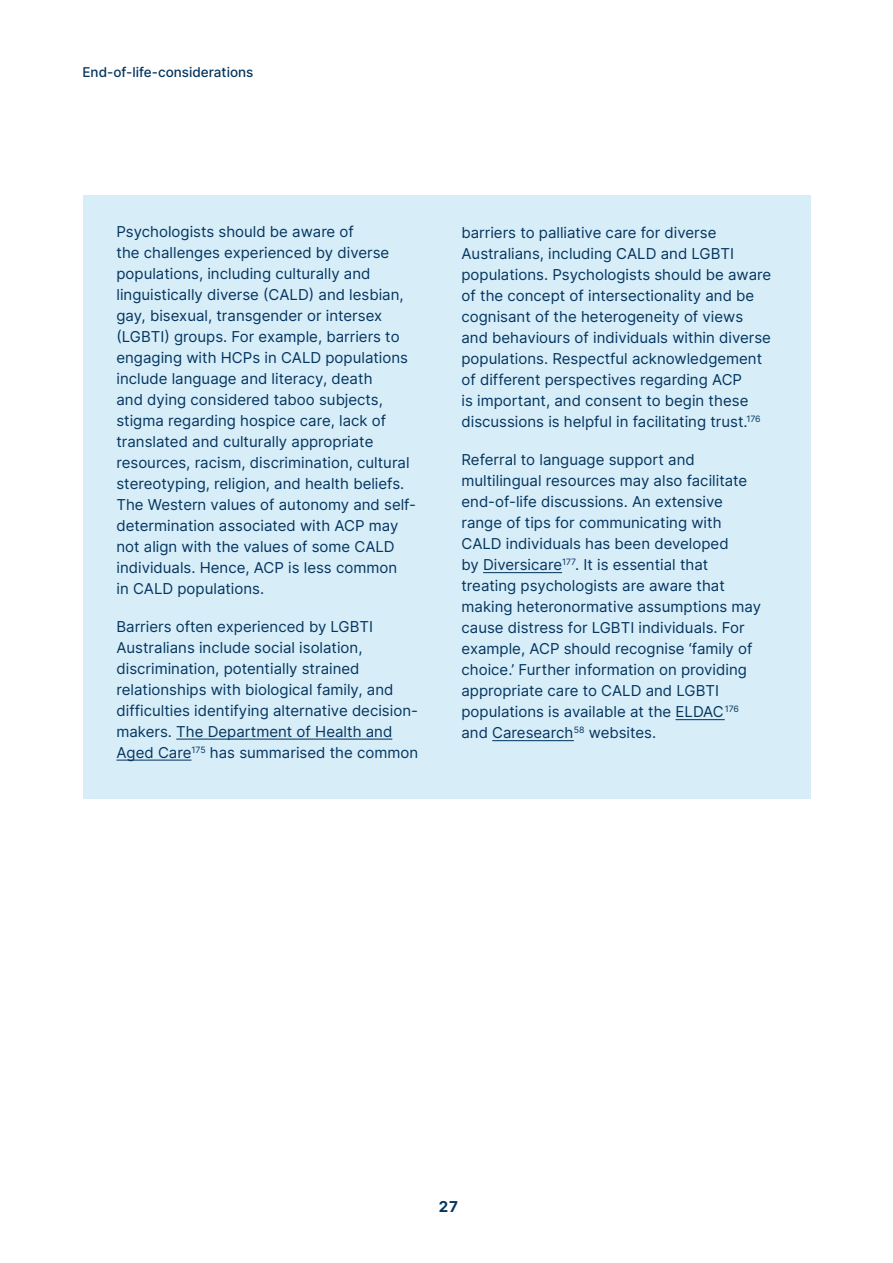
<style>
.page{position:relative;width:893px;height:1263px;background:#fff}
.page>*{position:absolute;margin:0;border:0;box-sizing:border-box;transform-origin:0 0}
.t1{font:15px/21px "Inter";color:#04355f}
.t2{font:700 15px "Inter";color:#04355f}
.t3{font:500 13.5px "Inter";color:#04355f}
</style>
<div class="page">
<div style="left:82px;top:195px;width:728px;height:603px;background:#d7edf8"></div>
<hr style="left:176px;top:738px;width:216px;height:2px;background:#04355f">
<hr style="left:116px;top:759px;width:75px;height:2px;background:#04355f">
<hr style="left:483px;top:572px;width:79px;height:1px;background:#04355f">
<hr style="left:676px;top:719px;width:49px;height:1px;background:#04355f">
<hr style="left:492px;top:740px;width:82px;height:1px;background:#04355f">
<p class="t3" style="left:82px;top:62px;width:172px">End-of-life-considerations</p>
<p class="t1" style="left:116px;top:220px;width:301px">Psychologists should be aware of<br>the challenges experienced by diverse populations, including culturally and linguistically diverse (CALD) and lesbian, gay, bisexual, transgender or intersex (LGBTI) groups. For example, barriers to engaging with HCPs in CALD populations include language and literacy, death<br>and dying considered taboo subjects, stigma regarding hospice care, lack of translated and culturally appropriate resources, racism, discrimination, cultural stereotyping, religion, and health beliefs.<br>The Western values of autonomy and self&shy;determination associated with ACP may not align with the values of some CALD individuals. Hence, ACP is less common<br>in CALD populations.</p>
<p class="t1" style="left:116px;top:615px;width:303px">Barriers often experienced by LGBTI Australians include social isolation, discrimination, potentially strained relationships with biological family, and difficulties identifying alternative decision&shy;makers. The Department of Health and Aged Care<sup>175</sup> has summarised the common</p>
<p class="t1" style="left:461px;top:222px;width:311px">barriers to palliative care for diverse Australians, including CALD and LGBTI populations. Psychologists should be aware of the concept of intersectionality and be cognisant of the heterogeneity of views and behaviours of individuals within diverse populations. Respectful acknowledgement of different perspectives regarding ACP<br>is important, and consent to begin these discussions is helpful in facilitating trust.<sup>176</sup></p>
<p class="t1" style="left:461px;top:449px;width:301px">Referral to language support and multilingual resources may also facilitate end-of-life discussions. An extensive range of tips for communicating with CALD individuals has been developed<br>by Diversicare<sup>177</sup>. It is essential that treating psychologists are aware that making heteronormative assumptions may cause distress for LGBTI individuals. For example, ACP should recognise ‘family of choice.’ Further information on providing appropriate care to CALD and LGBTI populations is available at the ELDAC<sup>176 </sup>and Caresearch<sup>58</sup> websites.</p>
<p class="t2" style="left:439px;top:1195px;width:21px">27</p>
</div>
